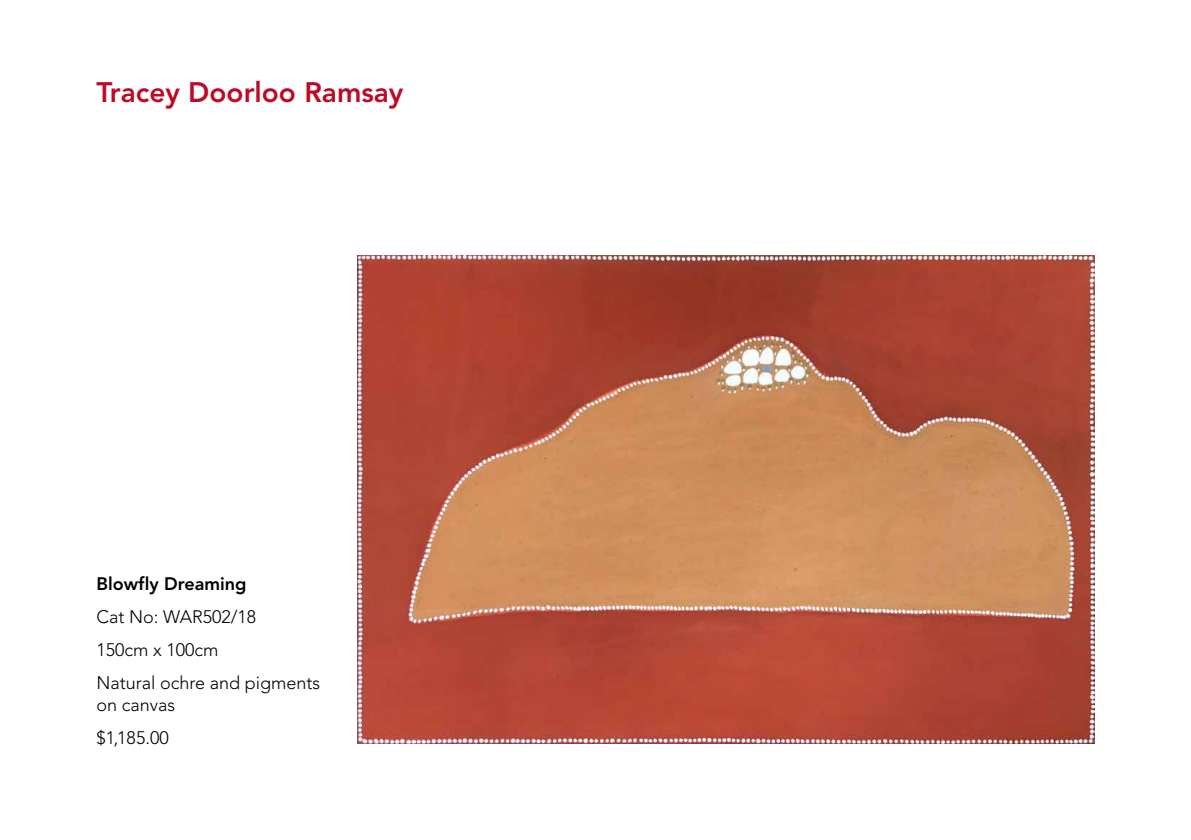
<style>
.page{position:relative;width:1191px;height:840px;background:#fff}
.page>*{position:absolute;margin:0;border:0;box-sizing:border-box;transform-origin:0 0}
.t1{font:800 28px "Avenir";color:#bd0a26}
.t2{font:300 18px/33px "Avenir";color:#000}
.t3{font:800 18px "Avenir";color:#000}
</style>
<div class="page">
<img style="left:357px;top:255px;width:737px;height:488px">
<h1 class="t1" style="left:96px;top:76px;width:308px">Tracey Doorloo Ramsay</h1>
<p class="t3" style="left:96px;top:572px;width:152px">Blowfly Dreaming</p>
<p class="t2" style="left:96px;top:600px;width:225px">Cat No: WAR502/18<br>150cm x 100cm<br>Natural ochre and pigments</p>
<p class="t2" style="left:96px;top:687px;width:80px">on canvas $1,185.00</p>
</div>
